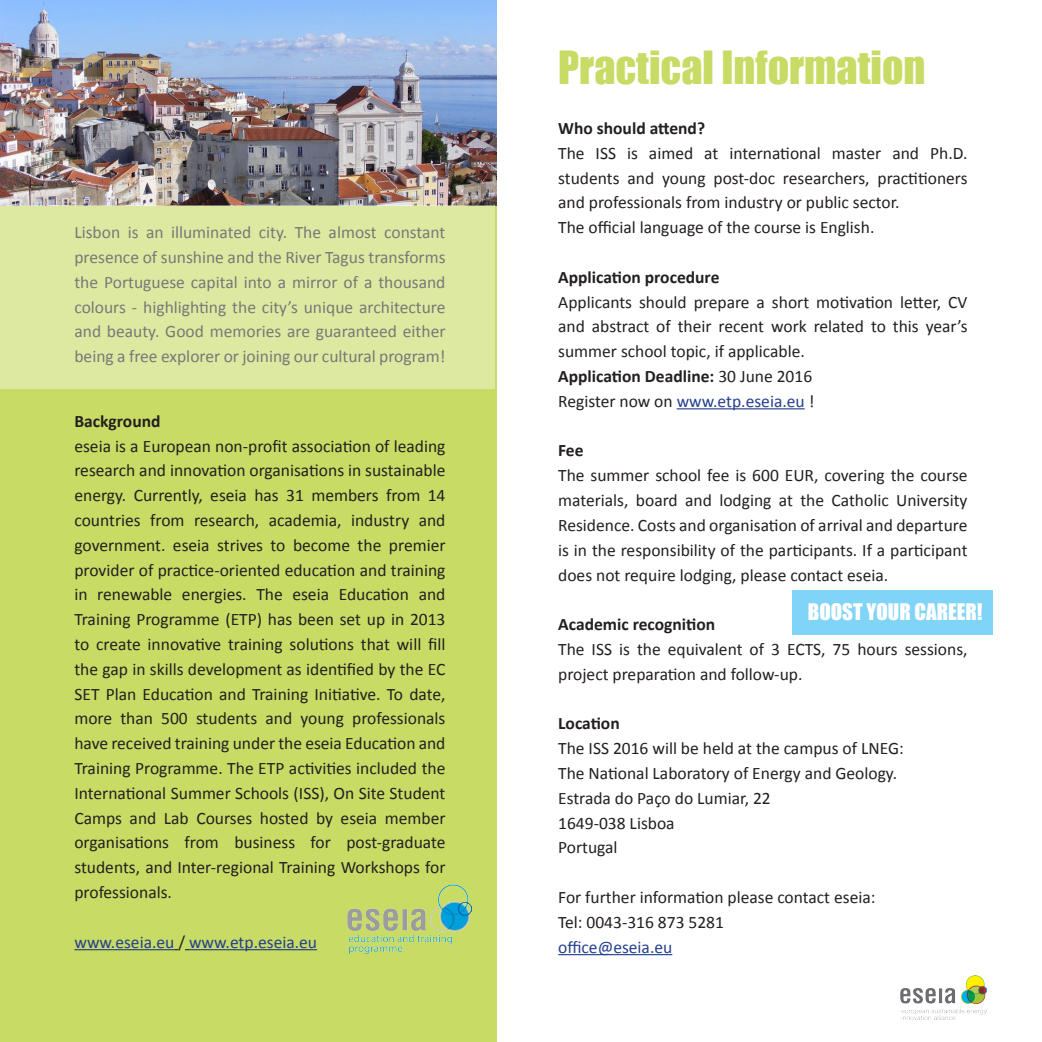
<style>
.page{position:relative;width:1042px;height:1042px;background:#fff}
.page>*{position:absolute;margin:0;border:0;box-sizing:border-box;transform-origin:0 0}
.Main_title{font:42px "Impact";color:#c8db64}
.t1{font:21px "Impact";color:#fff}
.t2{font:17.5px/24.8px "Calibri";color:#231f20;text-align:justify}
.t3{font:700 17.5px "Calibri";color:#231f20}
.t4{font:17.5px "Calibri";color:#253f8e}
.s1{color:#231f20}
.s2{font-weight:400}
</style>
<div class="page">
<hr style="left:677px;top:408px;width:128px;height:1px;background:#253f8e">
<hr style="left:558px;top:954px;width:114px;height:1px;background:#253f8e">
<div style="left:0;top:0;width:496px;height:1042px;background:#c8db64"></div>
<img style="left:0;top:0;width:496px;height:206px">
<div style="left:792px;top:590px;width:200px;height:45px;background:#80d4f7"></div>
<img style="left:347px;top:884px;width:124px;height:69px">
<hr style="left:74px;top:949px;width:100px;height:1px;background:#253f8e">
<hr style="left:189px;top:949px;width:128px;height:1px;background:#253f8e">
<div style="left:0;top:205px;width:495px;height:183px;background:#dde9a1"></div>
<img style="left:900px;top:975px;width:86px;height:44px">
<p class="t2" style="left:74px;top:219px;width:373px">Lisbon is an illuminated city. The almost constant presence of sunshine and the River Tagus transforms the Portuguese capital into a mirror of a thousand colours - highlighting the city’s unique architecture and beauty. Good memories are guaranteed either being a free explorer or joining our cultural program!</p>
<p class="t3" style="left:74px;top:408px;width:88px">Background</p>
<p class="t2" style="left:74px;top:433px;width:373px">eseia is a European non-profit association of leading research and innovation organisations in sustainable energy. Currently, eseia has 31 members from 14 countries from research, academia, industry and government. eseia strives to become the premier provider of practice-oriented education and training in renewable energies. The eseia Education and Training Programme (ETP) has been set up in 2013 to create innovative training solutions that will fill the gap in skills development as identified by the EC SET Plan Education and Training Initiative. To date, more than 500 students and young professionals have received training under the eseia Education and Training Programme. The ETP activities included the International Summer Schools (ISS), On Site Student Camps and Lab Courses hosted by eseia member organisations from business for post-graduate students, and Inter-regional Training Workshops for professionals.</p>
<p class="t4" style="left:74px;top:930px;width:244px">www.eseia.eu <span class="s1">/</span> www.etp.eseia.eu</p>
<p class="Main_title" style="left:558px;top:35px;width:369px">Practical Information</p>
<p class="t3" style="left:558px;top:116px;width:148px">Who should attend?</p>
<p class="t2" style="left:558px;top:140px;width:411px">The ISS is aimed at international master and Ph.D. students and young post-doc researchers, practitioners and professionals from industry or public sector.</p>
<p class="t2" style="left:558px;top:214px;width:318px">The official language of the course is English.</p>
<p class="t3" style="left:558px;top:265px;width:163px">Application procedure</p>
<p class="t2" style="left:558px;top:289px;width:411px">Applicants should prepare a short motivation letter, CV and abstract of their recent work related to this year’s summer school topic, if applicable.</p>
<p class="t3" style="left:558px;top:364px;width:255px">Application Deadline: <span class="s2">30 June 2016</span></p>
<p class="t4" style="left:558px;top:389px;width:258px"><span class="s1">Register now on</span> www.etp.eseia.eu <span class="s1">!</span></p>
<p class="t3" style="left:558px;top:438px;width:27px">Fee</p>
<p class="t2" style="left:558px;top:462px;width:411px">The summer school fee is 600 EUR, covering the course materials, board and lodging at the Catholic University Residence. Costs and organisation of arrival and departure is in the responsibility of the participants. If a participant does not require lodging, please contact eseia.</p>
<p class="t3" style="left:558px;top:612px;width:159px">Academic recognition</p>
<p class="t2" style="left:558px;top:636px;width:411px">The ISS is the equivalent of 3 ECTS, 75 hours sessions, project preparation and follow-up.</p>
<p class="t3" style="left:558px;top:711px;width:63px">Location</p>
<p class="t2" style="left:558px;top:735px;width:347px">The ISS 2016 will be held at the campus of LNEG:</p>
<p class="t2" style="left:558px;top:760px;width:340px">The National Laboratory of Energy and Geology.</p>
<p class="t2" style="left:558px;top:785px;width:214px">Estrada do Paço do Lumiar, 22</p>
<p class="t2" style="left:558px;top:810px;width:118px">1649-038 Lisboa</p>
<p class="t2" style="left:558px;top:835px;width:61px">Portugal</p>
<p class="t2" style="left:558px;top:884px;width:319px">For further information please contact eseia:</p>
<p class="t2" style="left:558px;top:909px;width:167px">Tel: 0043-316 873 5281</p>
<p class="t4" style="left:558px;top:934px;width:116px">office@eseia.eu</p>
<p class="t1" style="left:808px;top:595px;width:176px">BOOST YOUR CAREER!</p>
</div>
